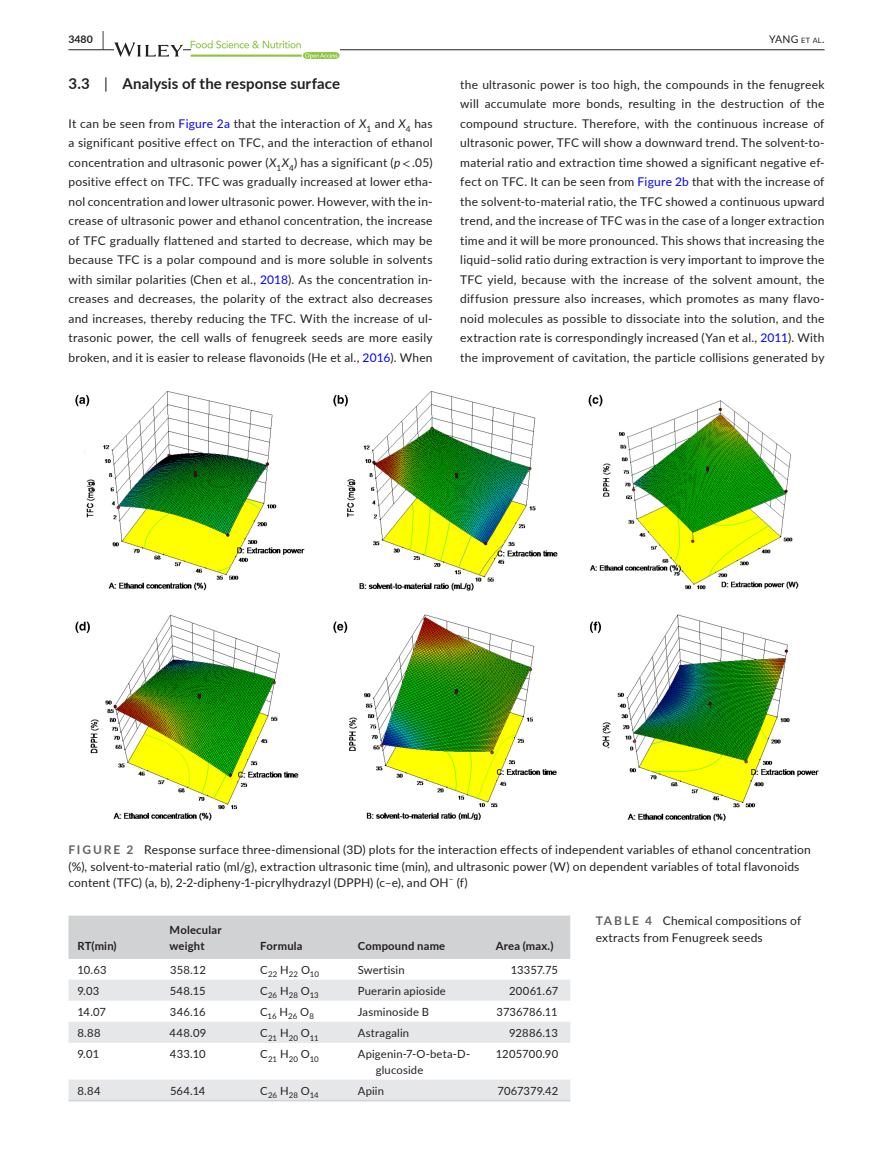
<style>
.page{position:relative;width:893px;height:1174px;background:#fff}
.page>*{position:absolute;margin:0;border:0;box-sizing:border-box;transform-origin:0 0}
.t1{font:700 15px "Lato";letter-spacing:.01em;color:#231f20}
.t2{font:12px/19.5px "Lato";letter-spacing:.015em;color:#231f20;text-align:justify}
.t3{font:11.25px/15.8px "Lato";letter-spacing:.015em;color:#231f20}
.t4{font:700 11.25px/15.8px "Lato";letter-spacing:.02em;color:#231f20}
.t5{font:10.5px "Lato";color:#231f20}
.t6{font:700 10.5px "Lato";color:#231f20}
.t7{font:7.8px "Lato";color:#231f20}
.s1{font-size:19.5px}
.s2{font-size:7.35px}
.s3{font-weight:400}
.s4{color:#00f}
.s5{font-style:italic}
.s6{font-family:"STIX"}
.s7{font-weight:700;color:#636366}
</style>
<div class="page">
<hr style="left:68px;top:49px;width:756px;height:1px;background:#231f20">
<svg style="left:114px;top:42px;width:69px;height:15px"></svg>
<svg style="left:191px;top:40px;width:148px;height:19px"></svg>
<img style="left:75px;top:391px;width:744px;height:430px">
<div style="left:68px;top:915px;width:502px;height:44px;background:#d1d2d4"></div>
<svg style="left:68px;top:979px;width:502px;height:121px;fill:#ebebed"></svg>
<hr style="left:68px;top:1100px;width:93px;height:1px;background:#d1d2d4">
<hr style="left:161px;top:1100px;width:90px;height:1px;background:#d1d2d4">
<hr style="left:251px;top:1100px;width:98px;height:1px;background:#d1d2d4">
<hr style="left:349px;top:1100px;width:138px;height:1px;background:#d1d2d4">
<hr style="left:487px;top:1100px;width:83px;height:1px;background:#d1d2d4">
<p class="t6" style="left:68px;top:31px;width:37px">3480 <span class="s1">|</span></p>
<p class="t5" style="left:769px;top:31px;width:57px">YANG <span class="s2">et al</span>.</p>
<p class="t1" style="left:68px;top:72px;width:273px">3.3 <span class="s3">|</span> Analysis of the response surface</p>
<p class="t2" style="left:68px;top:113px;width:366px">It can be seen from <span class="s4">Figure 2a</span> that the interaction of <span class="s5">X</span><sub>1</sub> and <span class="s5">X</span><sub>4</sub> has a significant positive effect on TFC, and the interaction of ethanol concentration and ultrasonic power (<span class="s5">X</span><sub>1</sub><span class="s5">X</span><sub>4</sub>) has a significant (<span class="s5">p</span><span class="s6">&lt;</span> .05) positive effect on TFC. TFC was gradually increased at lower etha&shy;nol concentration and lower ultrasonic power. However, with the in&shy;crease of ultrasonic power and ethanol concentration, the increase of TFC gradually flattened and started to decrease, which may be because TFC is a polar compound and is more soluble in solvents with similar polarities (Chen et al., <span class="s4">2018</span>). As the concentration in&shy;creases and decreases, the polarity of the extract also decreases and increases, thereby reducing the TFC. With the increase of ul&shy;trasonic power, the cell walls of fenugreek seeds are more easily broken, and it is easier to release flavonoids (He et al., <span class="s4">2016</span>). When</p>
<p class="t2" style="left:460px;top:74px;width:366px">the ultrasonic power is too high, the compounds in the fenugreek will accumulate more bonds, resulting in the destruction of the compound structure. Therefore, with the continuous increase of ultrasonic power, TFC will show a downward trend. The solvent-to&shy;material ratio and extraction time showed a significant negative ef&shy;fect on TFC. It can be seen from <span class="s4">Figure 2b</span> that with the increase of the solvent-to-material ratio, the TFC showed a continuous upward trend, and the increase of TFC was in the case of a longer extraction time and it will be more pronounced. This shows that increasing the liquid–solid ratio during extraction is very important to improve the TFC yield, because with the increase of the solvent amount, the diffusion pressure also increases, which promotes as many flavo&shy;noid molecules as possible to dissociate into the solution, and the extraction rate is correspondingly increased (Yan et al., <span class="s4">2011</span>). With the improvement of cavitation, the particle collisions generated by</p>
<p class="t2" style="left:68px;top:841px;width:744px;line-height:16.5px;text-align:left"><span class="s7">FIGURE 2</span> Response surface three-dimensional (3D) plots for the interaction effects of independent variables of ethanol concentration (%), solvent-to-material ratio (ml/g), extraction ultrasonic time (min), and ultrasonic power (W) on dependent variables of total flavonoids content (TFC) (a, b), 2-2-dipheny-1-picrylhydrazyl (DPPH) (c–e), and OH</p>
<p class="t2" style="left:457px;top:872px;width:12px">(f)</p>
<p class="t4" style="left:77px;top:937px;width:41px">RT(min)</p>
<p class="t4" style="left:170px;top:921px;width:53px">Molecular weight</p>
<p class="t4" style="left:260px;top:937px;width:44px">Formula</p>
<p class="t4" style="left:358px;top:937px;width:89px">Compound name</p>
<p class="t4" style="left:496px;top:937px;width:59px">Area (max.)</p>
<p class="t3" style="left:77px;top:961px;width:31px">10.63</p>
<p class="t3" style="left:170px;top:961px;width:37px">358.12</p>
<p class="t7" style="left:260px;top:969px;width:60px"><sup>C</sup>22 <sup>H</sup>22 <sup>O</sup>10</p>
<p class="t3" style="left:358px;top:961px;width:48px">Swertisin</p>
<p class="t3" style="left:511px;top:961px;width:49px">13357.75</p>
<p class="t3" style="left:77px;top:982px;width:24px">9.03</p>
<p class="t3" style="left:170px;top:982px;width:38px">548.15</p>
<p class="t7" style="left:260px;top:990px;width:60px"><sup>C</sup>26 <sup>H</sup>28 <sup>O</sup>13</p>
<p class="t3" style="left:358px;top:982px;width:90px">Puerarin apioside</p>
<p class="t3" style="left:509px;top:982px;width:51px">20061.67</p>
<p class="t3" style="left:77px;top:1003px;width:30px">14.07</p>
<p class="t3" style="left:170px;top:1003px;width:37px">346.16</p>
<p class="t7" style="left:260px;top:1011px;width:55px"><sup>C</sup>16 <sup>H</sup>26 <sup>O</sup>8</p>
<p class="t3" style="left:358px;top:1003px;width:73px">Jasminoside B</p>
<p class="t3" style="left:497px;top:1003px;width:63px">3736786.11</p>
<p class="t3" style="left:77px;top:1024px;width:25px">8.88</p>
<p class="t3" style="left:170px;top:1024px;width:38px">448.09</p>
<p class="t7" style="left:260px;top:1032px;width:60px"><sup>C</sup>21 <sup>H</sup>20 <sup>O</sup>11</p>
<p class="t3" style="left:358px;top:1024px;width:53px">Astragalin</p>
<p class="t3" style="left:509px;top:1024px;width:50px">92886.13</p>
<p class="t3" style="left:77px;top:1045px;width:23px">9.01</p>
<p class="t3" style="left:170px;top:1045px;width:37px">433.10</p>
<p class="t7" style="left:260px;top:1053px;width:60px"><sup>C</sup>21 <sup>H</sup>20 <sup>O</sup>10</p>
<p class="t3" style="left:376px;top:1045px;width:96px;text-indent:-18px">Apigenin-7-O-beta-D&shy;glucoside</p>
<p class="t3" style="left:496px;top:1045px;width:64px">1205700.90</p>
<p class="t3" style="left:77px;top:1082px;width:25px">8.84</p>
<p class="t3" style="left:170px;top:1082px;width:37px">564.14</p>
<p class="t7" style="left:260px;top:1090px;width:60px"><sup>C</sup>26 <sup>H</sup>28 <sup>O</sup>14</p>
<p class="t3" style="left:358px;top:1082px;width:28px">Apiin</p>
<p class="t3" style="left:497px;top:1082px;width:62px">7067379.42</p>
<p class="t2" style="left:596px;top:912px;width:207px;line-height:16.5px"><span class="s7">TABLE 4</span> Chemical compositions of extracts from Fenugreek seeds</p>
</div>
